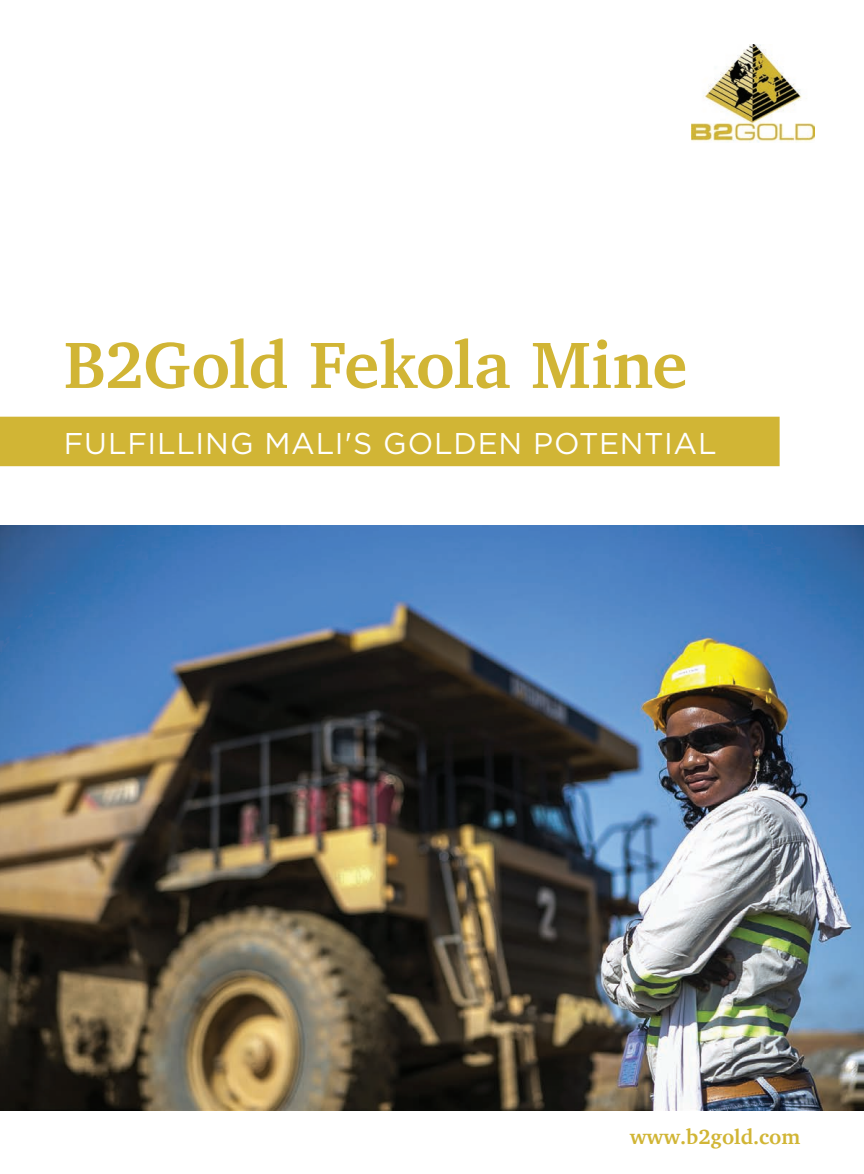
<style>
.page{position:relative;width:864px;height:1174px;background:#fff}
.page>*{position:absolute;margin:0;border:0;box-sizing:border-box;transform-origin:0 0}
.t1{font:700 66.9px "Charter";letter-spacing:-.01em;color:#d1b535}
.t2{font:30px "Gotham";letter-spacing:.02em;color:#fff}
.t3{font:700 21px "Charter";color:#d1b535}
</style>
<div class="page">
<img style="left:0;top:526px;width:863px;height:584px">
<div style="left:0;top:417px;width:779px;height:49px;background:#d1b535"></div>
<img style="left:691px;top:45px;width:122px;height:97px">
<h1 class="t1" style="left:64px;top:323px;width:624px">B2Gold Fekola Mine</h1>
<p class="t2" style="left:64px;top:424px;width:654px">FULFILLING MALI'S GOLDEN POTENTIAL</p>
<p class="t3" style="left:629px;top:1123px;width:172px">www.b2gold.com</p>
</div>
